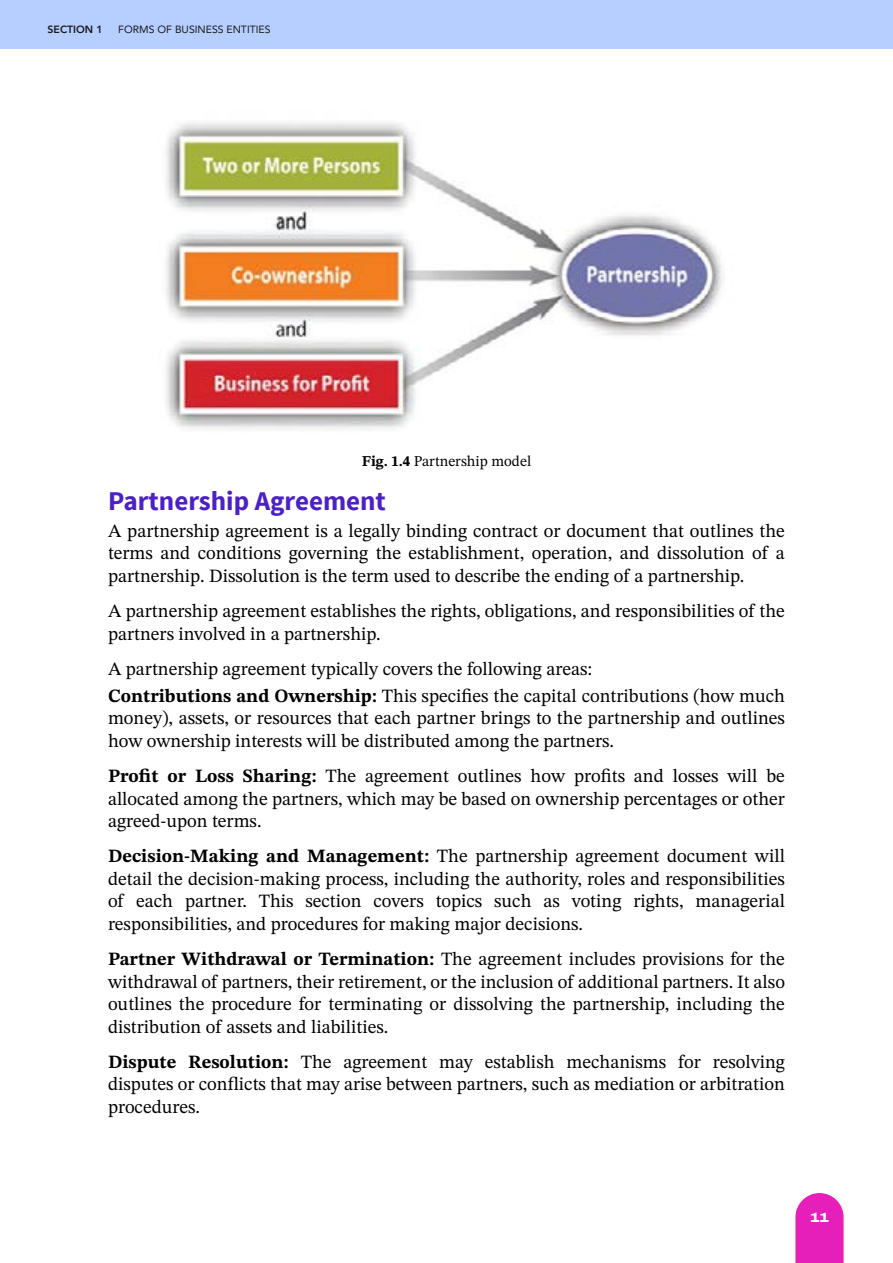
<style>
.page{position:relative;width:893px;height:1263px;background:#fff}
.page>*{position:absolute;margin:0;border:0;box-sizing:border-box;transform-origin:0 0}
.t1{font:700 27px "Source Sans Pro";color:#4c20c5}
.t2{font:18.75px/22.5px "STIX Two Text";color:#000;text-align:justify}
.t3{font:15px "STIX Two Text";color:#000}
.t4{font:800 13.5px "Archivo Expanded";color:#fff}
.t5{font:10.5px "Avenir";color:#1a1a1a}
.t6{font:800 10.5px "Avenir";color:#1a1a1a}
.s1{font-weight:700}
</style>
<div class="page">
<div style="left:0;top:0;width:893px;height:49px;background:#b7cfff"></div>
<svg style="left:795px;top:1193px;width:49px;height:70px;background:#e832c0"></svg>
<img style="left:166px;top:123px;width:557px;height:307px">
<p class="t6" style="left:48px;top:21px;width:57px">SECTION 1</p>
<p class="t5" style="left:118px;top:21px;width:154px">FORMS OF BUSINESS ENTITIES</p>
<p class="t3" style="left:362px;top:450px;width:171px"><span class="s1">Fig. 1.4</span> Partnership model</p>
<h1 class="t1" style="left:108px;top:484px;width:279px">Partnership Agreement</h1>
<p class="t2" style="left:108px;top:519px;width:678px">A partnership agreement is a legally binding contract or document that outlines the terms and conditions governing the establishment, operation, and dissolution of a partnership. Dissolution is the term used to describe the ending of a partnership.</p>
<p class="t2" style="left:108px;top:600px;width:678px">A partnership agreement establishes the rights, obligations, and responsibilities of the partners involved in a partnership.</p>
<p class="t2" style="left:108px;top:655px;width:678px;line-height:26.7px">A partnership agreement typically covers the following areas:<br><span class="s1">Contributions and Ownership:</span> This specifies the capital contributions (how much</p>
<p class="t2" style="left:108px;top:707px;width:678px">money), assets, or resources that each partner brings to the partnership and outlines how ownership interests will be distributed among the partners.</p>
<p class="t2" style="left:108px;top:764px;width:678px"><span class="s1">Profit or Loss Sharing:</span> The agreement outlines how profits and losses will be allocated among the partners, which may be based on ownership percentages or other agreed-upon terms.</p>
<p class="t2" style="left:108px;top:845px;width:678px"><span class="s1">Decision-Making and Management:</span> The partnership agreement document will detail the decision-making process, including the authority, roles and responsibilities of each partner. This section covers topics such as voting rights, managerial responsibilities, and procedures for making major decisions.</p>
<p class="t2" style="left:108px;top:947px;width:678px"><span class="s1">Partner Withdrawal or Termination:</span> The agreement includes provisions for the withdrawal of partners, their retirement, or the inclusion of additional partners. It also outlines the procedure for terminating or dissolving the partnership, including the distribution of assets and liabilities.</p>
<p class="t2" style="left:108px;top:1050px;width:678px"><span class="s1">Dispute Resolution:</span> The agreement may establish mechanisms for resolving disputes or conflicts that may arise between partners, such as mediation or arbitration procedures.</p>
<p class="t4" style="left:810px;top:1207px;width:20px">11</p>
</div>
